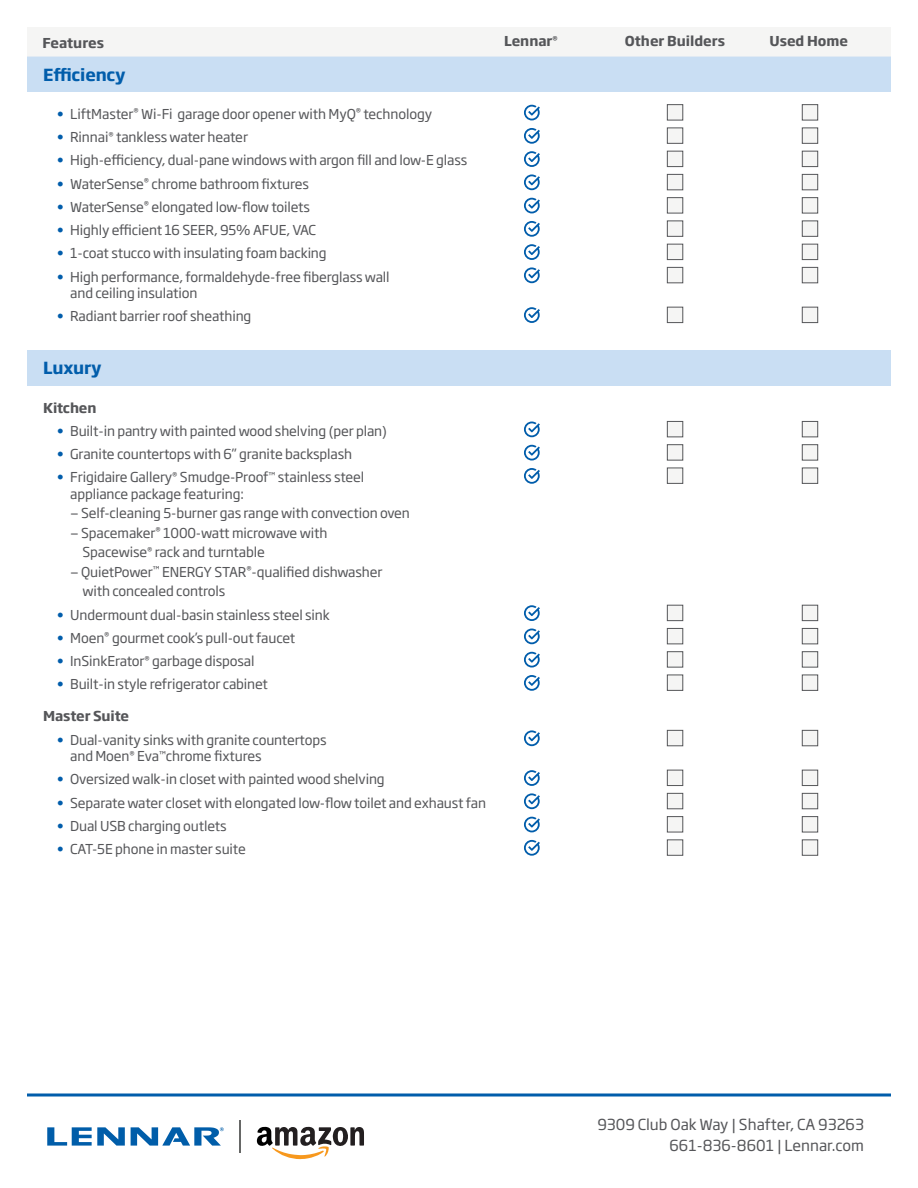
<style>
.page{position:relative;width:918px;height:1188px;background:#fff}
.page>*{position:absolute;margin:0;border:0;box-sizing:border-box;transform-origin:0 0}
.t1{font:700 16.5px "Soho Gothic Pro";letter-spacing:-.01em;color:#015dab}
.t2{font:15px/20.7px "Soho Gothic Pro";color:#555659;text-align:right}
.t3{font:13.5px/16.5px "Soho Gothic Pro";letter-spacing:-.01em;color:#555659}
.t4{font:700 13.5px "Soho Gothic Pro";color:#555659}
.s1{color:#015dab}
</style>
<div class="page">
<div style="left:27px;top:57px;width:864px;height:35px;background:#c9def3"></div>
<svg style="left:524px;top:105px;width:16px;height:15px"></svg>
<div style="left:667px;top:104px;width:16px;height:16px;background:#f5f5f4;border:1px solid #555659"></div>
<div style="left:802px;top:104px;width:16px;height:16px;background:#f5f5f4;border:1px solid #555659"></div>
<svg style="left:524px;top:128px;width:16px;height:16px"></svg>
<div style="left:667px;top:128px;width:16px;height:16px;background:#f5f5f4;border:1px solid #555659"></div>
<div style="left:802px;top:128px;width:16px;height:16px;background:#f5f5f4;border:1px solid #555659"></div>
<svg style="left:524px;top:151px;width:16px;height:16px"></svg>
<div style="left:667px;top:151px;width:16px;height:16px;background:#f5f5f4;border:1px solid #555659"></div>
<div style="left:802px;top:151px;width:16px;height:16px;background:#f5f5f4;border:1px solid #555659"></div>
<svg style="left:524px;top:174px;width:16px;height:16px"></svg>
<div style="left:667px;top:174px;width:16px;height:16px;background:#f5f5f4;border:1px solid #555659"></div>
<div style="left:802px;top:174px;width:16px;height:16px;background:#f5f5f4;border:1px solid #555659"></div>
<svg style="left:524px;top:198px;width:16px;height:15px"></svg>
<div style="left:667px;top:197px;width:16px;height:16px;background:#f5f5f4;border:1px solid #555659"></div>
<div style="left:802px;top:197px;width:16px;height:16px;background:#f5f5f4;border:1px solid #555659"></div>
<svg style="left:524px;top:221px;width:16px;height:16px"></svg>
<div style="left:667px;top:221px;width:16px;height:16px;background:#f5f5f4;border:1px solid #555659"></div>
<div style="left:802px;top:221px;width:16px;height:16px;background:#f5f5f4;border:1px solid #555659"></div>
<svg style="left:524px;top:244px;width:16px;height:16px"></svg>
<div style="left:667px;top:244px;width:16px;height:16px;background:#f5f5f4;border:1px solid #555659"></div>
<div style="left:802px;top:244px;width:16px;height:16px;background:#f5f5f4;border:1px solid #555659"></div>
<svg style="left:524px;top:267px;width:16px;height:16px"></svg>
<div style="left:667px;top:267px;width:16px;height:16px;background:#f5f5f4;border:1px solid #555659"></div>
<div style="left:802px;top:267px;width:16px;height:16px;background:#f5f5f4;border:1px solid #555659"></div>
<svg style="left:524px;top:307px;width:16px;height:16px"></svg>
<div style="left:667px;top:307px;width:16px;height:16px;background:#f5f5f4;border:1px solid #555659"></div>
<div style="left:802px;top:307px;width:16px;height:16px;background:#f5f5f4;border:1px solid #555659"></div>
<div style="left:27px;top:350px;width:864px;height:35px;background:#c9def3"></div>
<svg style="left:524px;top:422px;width:16px;height:15px"></svg>
<div style="left:667px;top:421px;width:16px;height:16px;background:#f5f5f4;border:1px solid #555659"></div>
<div style="left:802px;top:421px;width:16px;height:16px;background:#f5f5f4;border:1px solid #555659"></div>
<svg style="left:524px;top:445px;width:16px;height:16px"></svg>
<div style="left:667px;top:444px;width:16px;height:17px;background:#f5f5f4;border:1px solid #555659"></div>
<div style="left:802px;top:444px;width:16px;height:17px;background:#f5f5f4;border:1px solid #555659"></div>
<svg style="left:524px;top:468px;width:16px;height:16px"></svg>
<div style="left:667px;top:468px;width:16px;height:16px;background:#f5f5f4;border:1px solid #555659"></div>
<div style="left:802px;top:468px;width:16px;height:16px;background:#f5f5f4;border:1px solid #555659"></div>
<svg style="left:524px;top:605px;width:16px;height:16px"></svg>
<div style="left:667px;top:605px;width:16px;height:16px;background:#f5f5f4;border:1px solid #555659"></div>
<div style="left:802px;top:605px;width:16px;height:16px;background:#f5f5f4;border:1px solid #555659"></div>
<svg style="left:524px;top:629px;width:16px;height:15px"></svg>
<div style="left:667px;top:628px;width:16px;height:16px;background:#f5f5f4;border:1px solid #555659"></div>
<div style="left:802px;top:628px;width:16px;height:16px;background:#f5f5f4;border:1px solid #555659"></div>
<svg style="left:524px;top:652px;width:16px;height:16px"></svg>
<div style="left:667px;top:651px;width:16px;height:17px;background:#f5f5f4;border:1px solid #555659"></div>
<div style="left:802px;top:651px;width:16px;height:17px;background:#f5f5f4;border:1px solid #555659"></div>
<svg style="left:524px;top:675px;width:16px;height:16px"></svg>
<div style="left:667px;top:675px;width:16px;height:16px;background:#f5f5f4;border:1px solid #555659"></div>
<div style="left:802px;top:675px;width:16px;height:16px;background:#f5f5f4;border:1px solid #555659"></div>
<svg style="left:524px;top:730px;width:16px;height:16px"></svg>
<div style="left:667px;top:730px;width:16px;height:16px;background:#f5f5f4;border:1px solid #555659"></div>
<div style="left:802px;top:730px;width:16px;height:16px;background:#f5f5f4;border:1px solid #555659"></div>
<svg style="left:524px;top:770px;width:16px;height:16px"></svg>
<div style="left:667px;top:770px;width:16px;height:16px;background:#f5f5f4;border:1px solid #555659"></div>
<div style="left:802px;top:770px;width:16px;height:16px;background:#f5f5f4;border:1px solid #555659"></div>
<svg style="left:524px;top:793px;width:16px;height:16px"></svg>
<div style="left:667px;top:793px;width:16px;height:16px;background:#f5f5f4;border:1px solid #555659"></div>
<div style="left:802px;top:793px;width:16px;height:16px;background:#f5f5f4;border:1px solid #555659"></div>
<svg style="left:524px;top:817px;width:16px;height:15px"></svg>
<div style="left:667px;top:816px;width:16px;height:16px;background:#f5f5f4;border:1px solid #555659"></div>
<div style="left:802px;top:816px;width:16px;height:16px;background:#f5f5f4;border:1px solid #555659"></div>
<svg style="left:524px;top:840px;width:16px;height:16px"></svg>
<div style="left:667px;top:839px;width:16px;height:17px;background:#f5f5f4;border:1px solid #555659"></div>
<div style="left:802px;top:839px;width:16px;height:17px;background:#f5f5f4;border:1px solid #555659"></div>
<hr style="left:27px;top:1094px;width:378px;height:2px;background:#015dab">
<hr style="left:405px;top:1094px;width:459px;height:2px;background:#015dab">
<hr style="left:864px;top:1094px;width:27px;height:2px;background:#015dab">
<svg style="left:47px;top:1127px;width:78px;height:19px"></svg>
<svg style="left:131px;top:1127px;width:93px;height:19px"></svg>
<svg style="left:257px;top:1127px;width:107px;height:32px"></svg>
<hr style="left:240px;top:1120px;width:1px;height:33px;background:#666766">
<div style="left:27px;top:27px;width:864px;height:30px;background:#f5f5f4"></div>
<p class="t4" style="left:43px;top:32px;width:63px">Features</p>
<p class="t4" style="left:504px;top:31px;width:55px">Lennar<sup>®</sup></p>
<p class="t4" style="left:625px;top:31px;width:102px">Other Builders</p>
<p class="t4" style="left:769px;top:31px;width:80px">Used Home</p>
<p class="t1" style="left:43px;top:61px;width:84px">Efficiency</p>
<p class="t3" style="left:57px;top:105px;width:377px"><span class="s1">•</span> LiftMaster<sup>®</sup> Wi-Fi garage door opener with MyQ<sup>®</sup> technology</p>
<p class="t3" style="left:57px;top:128px;width:193px"><span class="s1">•</span> Rinnai<sup>®</sup> tankless water heater</p>
<p class="t3" style="left:57px;top:152px;width:412px"><span class="s1">•</span> High-efficiency, dual-pane windows with argon fill and low-E glass</p>
<p class="t3" style="left:57px;top:175px;width:254px"><span class="s1">•</span> WaterSense<sup>®</sup> chrome bathroom fixtures</p>
<p class="t3" style="left:57px;top:198px;width:255px"><span class="s1">•</span> WaterSense<sup>®</sup> elongated low-flow toilets</p>
<p class="t3" style="left:57px;top:221px;width:261px"><span class="s1">•</span> Highly efficient 16 SEER, 95% AFUE, VAC</p>
<p class="t3" style="left:57px;top:245px;width:272px"><span class="s1">•</span> 1-coat stucco with insulating foam backing</p>
<p class="t3" style="left:70px;top:268px;width:321px;text-indent:-14px"><span class="s1">•</span> High performance, formaldehyde-free fiberglass wall and ceiling insulation</p>
<p class="t3" style="left:57px;top:308px;width:196px"><span class="s1">•</span> Radiant barrier roof sheathing</p>
<p class="t1" style="left:43px;top:355px;width:60px">Luxury</p>
<p class="t4" style="left:43px;top:397px;width:55px">Kitchen</p>
<p class="t3" style="left:57px;top:422px;width:332px"><span class="s1">•</span> Built-in pantry with painted wood shelving (per plan)</p>
<p class="t3" style="left:57px;top:445px;width:297px"><span class="s1">•</span> Granite countertops with 6” granite backsplash</p>
<p class="t3" style="left:70px;top:468px;width:296px;text-indent:-13px"><span class="s1">•</span> Frigidaire Gallery<sup>®</sup> Smudge-Proof<sup>™</sup> stainless steel appliance package featuring:</p>
<p class="t3" style="left:70px;top:504px;width:341px">— Self-cleaning 5-burner gas range with convection oven</p>
<p class="t3" style="left:82px;top:522px;width:247px;line-height:19.5px;text-indent:-12px">— Spacemaker<sup>®</sup> 1000-watt microwave with<br>Spacewise<sup>®</sup> rack and turntable</p>
<p class="t3" style="left:82px;top:561px;width:302px;line-height:19.5px;text-indent:-12px">— QuietPower<sup>™</sup> ENERGY STAR<sup>®</sup>-qualified dishwasher with concealed controls</p>
<p class="t3" style="left:57px;top:606px;width:275px"><span class="s1">•</span> Undermount dual-basin stainless steel sink</p>
<p class="t3" style="left:57px;top:629px;width:240px"><span class="s1">•</span> Moen<sup>®</sup> gourmet cook’s pull-out faucet</p>
<p class="t3" style="left:57px;top:652px;width:199px"><span class="s1">•</span> InSinkErator<sup>®</sup> garbage disposal</p>
<p class="t3" style="left:57px;top:675px;width:213px"><span class="s1">•</span> Built-in style refrigerator cabinet</p>
<p class="t4" style="left:43px;top:706px;width:87px">Master Suite</p>
<p class="t3" style="left:70px;top:731px;width:258px;text-indent:-14px"><span class="s1">•</span> Dual-vanity sinks with granite countertops and Moen<sup>®</sup> Eva<sup>™</sup>chrome fixtures</p>
<p class="t3" style="left:57px;top:770px;width:330px"><span class="s1">•</span> Oversized walk-in closet with painted wood shelving</p>
<p class="t3" style="left:57px;top:794px;width:431px"><span class="s1">•</span> Separate water closet with elongated low-flow toilet and exhaust fan</p>
<p class="t3" style="left:57px;top:817px;width:171px"><span class="s1">•</span> Dual USB charging outlets</p>
<p class="t3" style="left:57px;top:840px;width:191px"><span class="s1">•</span> CAT-5E phone in master suite</p>
<p class="t2" style="left:597px;top:1114px;width:268px">9309 Club Oak Way | Shafter, CA 93263<br>661-836-8601 | Lennar.com</p>
</div>
